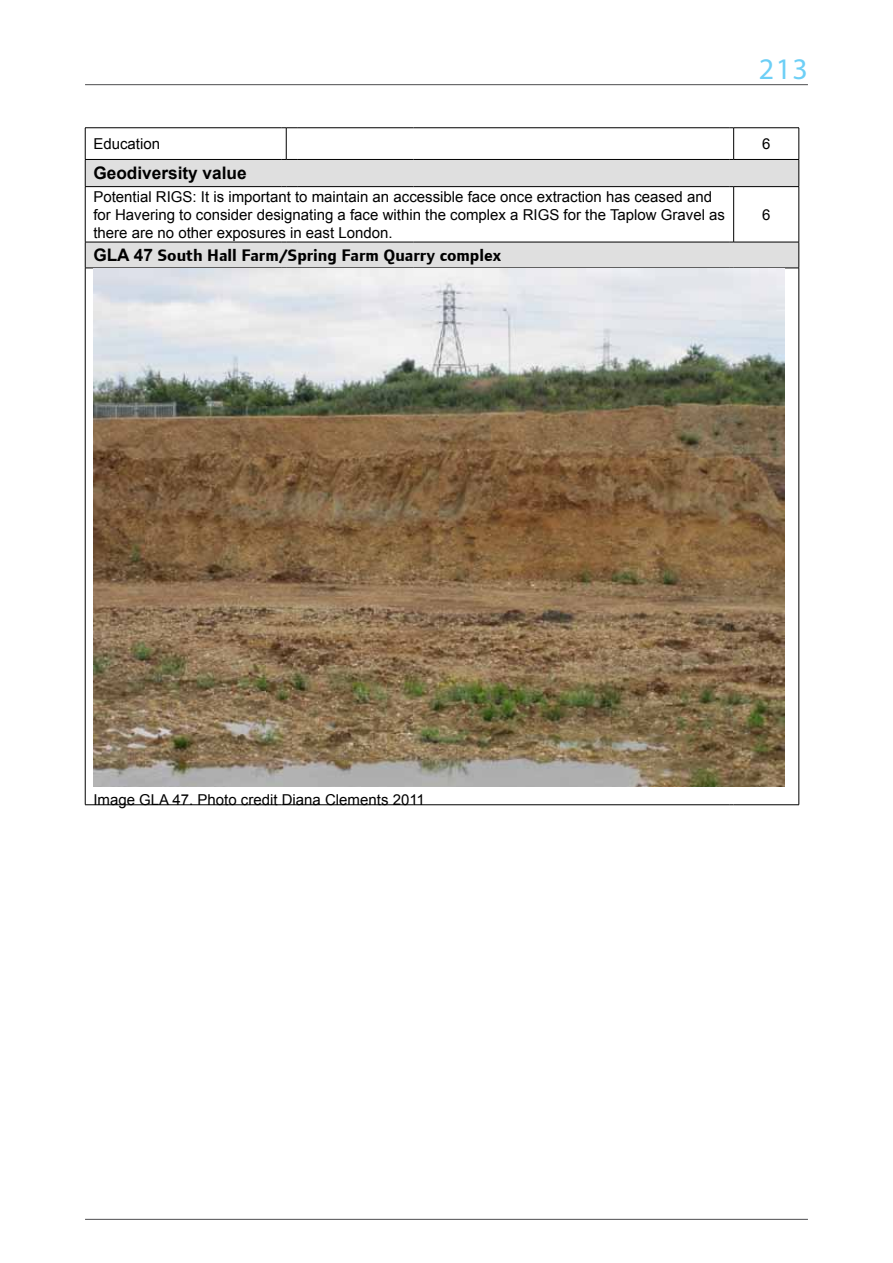
<style>
.page{position:relative;width:893px;height:1263px;background:#fff}
.page>*{position:absolute;margin:0;border:0;box-sizing:border-box;transform-origin:0 0}
.t1{font:30px "Myriad Pro";color:#6dcff6}
.t2{font:700 17.25px "Foundry Form Sans";color:#000}
.t3{font:700 17.25px "Arial";color:#000}
.t4{font:15px/18px "Arial";color:#000}
.s1{font-family:"Arial"}
</style>
<div class="page">
<hr style="left:85px;top:1219px;width:723px;height:1px;background:#4d4d4f">
<hr style="left:85px;top:84px;width:723px;height:1px;background:#4d4d4f">
<svg style="left:86px;top:160px;width:713px;height:108px;fill:#e0e0e0"></svg>
<hr style="left:85px;top:127px;width:197px;height:1px;background:#000">
<svg style="left:282px;top:127px;width:15px;height:1px"></svg>
<hr style="left:297px;top:127px;width:117px;height:1px;background:#000">
<hr style="left:414px;top:127px;width:315px;height:1px;background:#000">
<hr style="left:734px;top:127px;width:65px;height:1px;background:#000">
<hr style="left:85px;top:159px;width:197px;height:1px;background:#000">
<svg style="left:282px;top:159px;width:15px;height:1px"></svg>
<hr style="left:297px;top:159px;width:117px;height:1px;background:#000">
<hr style="left:414px;top:159px;width:315px;height:1px;background:#000">
<hr style="left:734px;top:159px;width:65px;height:1px;background:#000">
<hr style="left:85px;top:186px;width:197px;height:1px;background:#000">
<svg style="left:282px;top:186px;width:15px;height:1px"></svg>
<hr style="left:297px;top:186px;width:117px;height:1px;background:#000">
<hr style="left:414px;top:186px;width:315px;height:1px;background:#000">
<hr style="left:734px;top:186px;width:65px;height:1px;background:#000">
<hr style="left:85px;top:242px;width:197px;height:1px;background:#000">
<svg style="left:282px;top:242px;width:15px;height:1px"></svg>
<hr style="left:297px;top:242px;width:117px;height:1px;background:#000">
<hr style="left:414px;top:242px;width:315px;height:1px;background:#000">
<hr style="left:734px;top:242px;width:65px;height:1px;background:#000">
<hr style="left:85px;top:268px;width:197px;height:1px;background:#000">
<hr style="left:734px;top:268px;width:65px;height:1px;background:#000">
<hr style="left:85px;top:804px;width:197px;height:1px;background:#000">
<svg style="left:282px;top:804px;width:15px;height:1px"></svg>
<hr style="left:297px;top:804px;width:117px;height:1px;background:#000">
<hr style="left:414px;top:804px;width:315px;height:1px;background:#000">
<hr style="left:734px;top:804px;width:65px;height:1px;background:#000">
<hr style="left:85px;top:128px;width:1px;height:31px;background:#000">
<svg style="left:85px;top:160px;width:1px;height:26px"></svg>
<hr style="left:85px;top:187px;width:1px;height:55px;background:#000">
<svg style="left:85px;top:242px;width:1px;height:26px"></svg>
<hr style="left:85px;top:268px;width:1px;height:536px;background:#000">
<hr style="left:286px;top:128px;width:1px;height:31px;background:#000">
<hr style="left:733px;top:128px;width:1px;height:31px;background:#000">
<hr style="left:799px;top:128px;width:1px;height:31px;background:#000">
<svg style="left:799px;top:160px;width:1px;height:26px"></svg>
<hr style="left:733px;top:187px;width:1px;height:55px;background:#000">
<hr style="left:799px;top:187px;width:1px;height:55px;background:#000">
<svg style="left:799px;top:242px;width:1px;height:26px"></svg>
<hr style="left:799px;top:268px;width:1px;height:536px;background:#000">
<img style="left:93px;top:268px;width:692px;height:518px">
<h1 class="t1" style="left:759px;top:50px;width:51px">213</h1>
<p class="t4" style="left:93px;top:135px;width:68px">Education</p>
<p class="t4" style="left:762px;top:135px;width:10px">6</p>
<p class="t3" style="left:93px;top:162px;width:155px">Geodiversity value</p>
<p class="t4" style="left:93px;top:188px;width:633px">Potential RIGS: It is important to maintain an accessible face once extraction has ceased and for Havering to consider designating a face within the complex a RIGS for the Taplow Gravel as there are no other exposures in east London.</p>
<p class="t4" style="left:762px;top:206px;width:10px">6</p>
<p class="t2" style="left:93px;top:246px;width:409px"><span class="s1">GLA 47</span> South Hall Farm/Spring Farm Quarry complex</p>
<p class="t4" style="left:93px;top:790px;width:333px">Image GLA 47. Photo credit Diana Clements 2011</p>
</div>
